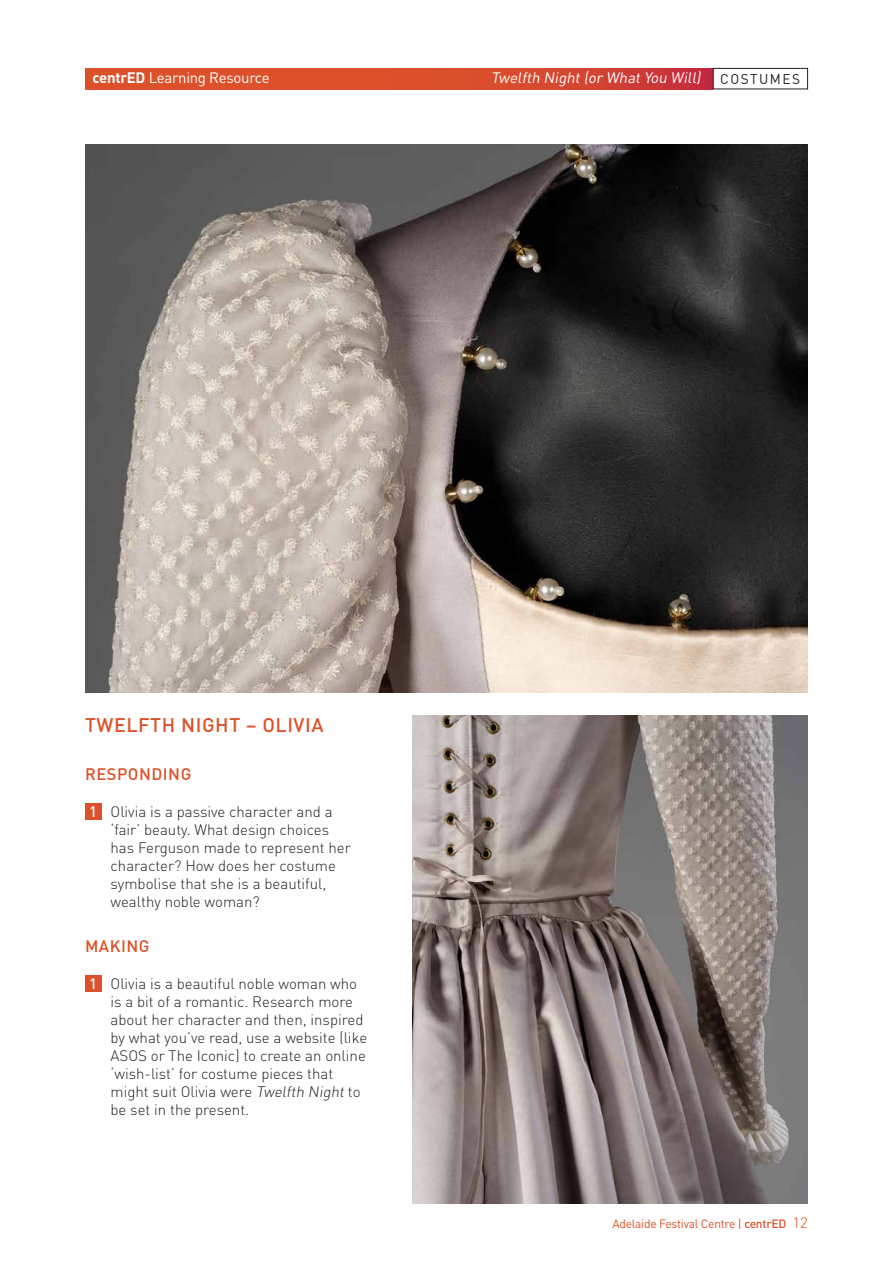
<style>
.page{position:relative;width:893px;height:1263px;background:#fff}
.page>*{position:absolute;margin:0;border:0;box-sizing:border-box;transform-origin:0 0}
.t1{font:500 19.5px "DIN";letter-spacing:.03em;color:#dc5129}
.t2{font:500 16.5px "DIN";letter-spacing:.03em;color:#dc5129}
.t3{font:300 15px/18px "DIN";color:#231f20}
.t4{font:italic 15px "DIN";color:#fff}
.t5{font:15px "DIN";letter-spacing:-.02em;color:#fff}
.t6{font:13.95px "DIN";letter-spacing:.11em;color:#231f20}
.t7{font:12px "DIN";letter-spacing:-.02em;color:#dc5129}
.s1{font-weight:700}
.s2{font-weight:500;color:#fff}
.s3{font-style:italic}
.s4{font-weight:500}
.s5{font-weight:300;font-size:15px}
</style>
<div class="page">
<svg style="left:85px;top:68px;width:628px;height:21px;background:#d74a2d"></svg>
<div style="left:713px;top:68px;width:95px;height:21px;border:1px solid #231f20"></div>
<img style="left:85px;top:145px;width:723px;height:547px">
<img style="left:412px;top:716px;width:396px;height:487px">
<div style="left:85px;top:803px;width:17px;height:17px;background:#dc5129"></div>
<div style="left:85px;top:975px;width:17px;height:17px;background:#dc5129"></div>
<p class="t5" style="left:93px;top:69px;width:179px"><span class="s1">centrED</span> Learning Resource</p>
<p class="t4" style="left:491px;top:69px;width:214px">Twelfth Night(or WhatYou Will)</p>
<p class="t6" style="left:720px;top:70px;width:81px">COSTUMES</p>
<h1 class="t1" style="left:85px;top:712px;width:240px">TWELFTH NIGHT – OLIVIA</h1>
<p class="t2" style="left:85px;top:764px;width:108px">RESPONDING</p>
<p class="t3" style="left:111px;top:802px;width:242px;text-indent:-21px"><span class="s2">1</span> Olivia is a passive character and a ‘fair’ beauty. What design choices has Ferguson made to represent her character? How does her costume symbolise that she is a beautiful, wealthy noble woman?</p>
<p class="t2" style="left:85px;top:936px;width:66px">MAKING</p>
<p class="t3" style="left:111px;top:974px;width:258px;text-indent:-21px"><span class="s2">1</span> Olivia is a beautiful noble woman who is a bit of a romantic. Research more about her character and then, inspired by what you’ve read, use a website (like ASOS or The Iconic) to create an online ‘wish-list’ for costume pieces that might suit Olivia were <span class="s3">Twelfth Night</span> to be set in the present.</p>
<p class="t7" style="left:612px;top:1216px;width:197px">Adelaide Festival Centre | <span class="s4">centrED</span> <span class="s5">12</span></p>
</div>
